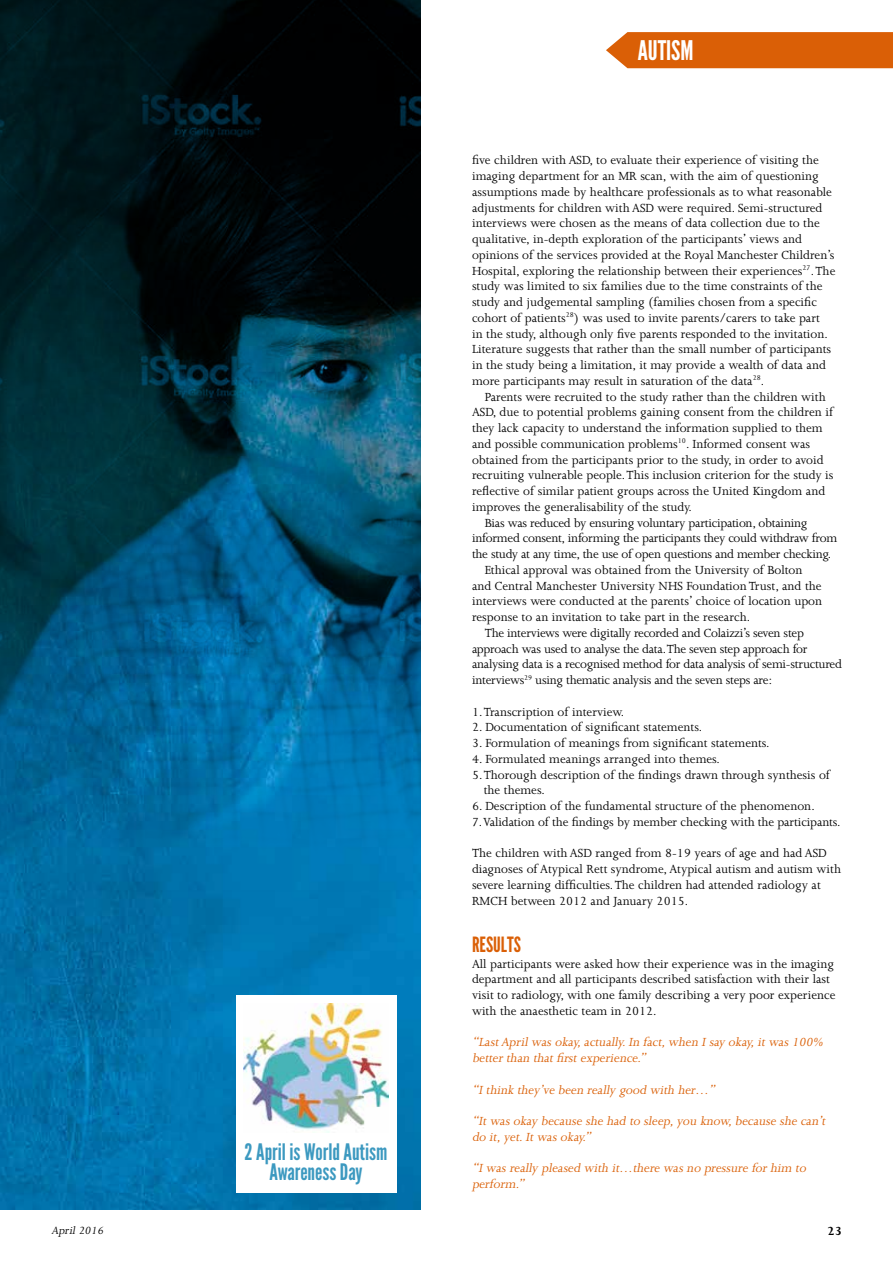
<style>
.page{position:relative;width:893px;height:1263px;background:#fff}
.page>*{position:absolute;margin:0;border:0;box-sizing:border-box;transform-origin:0 0}
.t1{font:27px "League Gothic";color:#fff}
.t2{font:22.65px/19.8px "League Gothic";color:#3c99c0;text-align:center}
.t3{font:21px "League Gothic";color:#da5f06}
.t4{font:13.5px/15.8px "Joanna";color:#000}
.t5{font:13.5px "Joanna";letter-spacing:-.02em;color:#000}
.t6{font:italic 13.5px/15.8px "Joanna";color:#da5f06}
.t7{font:700 13.5px "Joanna";color:#000}
.t8{font:italic 12px "Joanna";color:#000}
</style>
<div class="page">
<img style="left:0;top:891px;width:421px;height:319px">
<img style="left:0;top:0;width:421px;height:891px">
<div style="left:606px;top:32px;width:287px;height:36px;background:#da5f06"></div>
<div style="left:236px;top:995px;width:160px;height:139px;background:#fff"></div>
<img style="left:244px;top:1003px;width:144px;height:130px">
<div style="left:236px;top:1133px;width:160px;height:59px;background:#fff"></div>
<h2 class="t2" style="left:245px;top:1142px;width:144px">2 April is World Autism<br>Awareness Day</h2>
<h1 class="t1" style="left:638px;top:34px;width:57px">AUTISM</h1>
<p class="t4" style="left:472px;top:152px;width:365px">five children with ASD, to evaluate their experience of visiting the imaging department for an MR scan, with the aim of questioning assumptions made by healthcare professionals as to what reasonable adjustments for children with ASD were required. Semi-structured interviews were chosen as the means of data collection due to the qualitative, in-depth exploration of the participants’ views and opinions of the services provided at the Royal Manchester Children’s Hospital, exploring the relationship between their experiences<sup>27</sup>. The study was limited to six families due to the time constraints of the study and judgemental sampling (families chosen from a specific cohort of patients<sup>28</sup>) was used to invite parents/carers to take part<br>in the study, although only five parents responded to the invitation.<br>Literature suggests that rather than the small number of participants in the study being a limitation, it may provide a wealth of data and more participants may result in saturation of the data<sup>28</sup>.</p>
<p class="t4" style="left:485px;top:389px;width:342px">Parents were recruited to the study rather than the children with</p>
<p class="t4" style="left:472px;top:404px;width:363px">ASD, due to potential problems gaining consent from the children if</p>
<p class="t4" style="left:472px;top:420px;width:352px">they lack capacity to understand the information supplied to them</p>
<p class="t4" style="left:472px;top:436px;width:340px">and possible communication problems<sup>10</sup>. Informed consent was</p>
<p class="t4" style="left:472px;top:452px;width:353px">obtained from the participants prior to the study, in order to avoid</p>
<p class="t4" style="left:472px;top:467px;width:363px">recruiting vulnerable people. This inclusion criterion for the study is</p>
<p class="t4" style="left:472px;top:483px;width:355px">reflective of similar patient groups across the United Kingdom and</p>
<p class="t4" style="left:472px;top:499px;width:221px">improves the generalisability of the study.</p>
<p class="t5" style="left:485px;top:515px;width:324px">Bias was reduced by ensuring voluntary participation, obtaining</p>
<p class="t5" style="left:472px;top:531px;width:367px">informed consent, informing the participants they could withdraw from</p>
<p class="t5" style="left:472px;top:547px;width:361px">the study at any time, the use of open questions and member checking.</p>
<p class="t4" style="left:485px;top:562px;width:319px">Ethical approval was obtained from the University of Bolton</p>
<p class="t4" style="left:472px;top:578px;width:351px">and Central Manchester University NHS Foundation Trust, and the</p>
<p class="t4" style="left:472px;top:593px;width:352px">interviews were conducted at the parents’ choice of location upon</p>
<p class="t4" style="left:472px;top:609px;width:280px">response to an invitation to take part in the research.</p>
<p class="t5" style="left:485px;top:626px;width:321px">The interviews were digitally recorded and Colaizzi’s seven step</p>
<p class="t5" style="left:472px;top:641px;width:337px">approach was used to analyse the data. The seven step approach for</p>
<p class="t5" style="left:472px;top:657px;width:371px">analysing data is a recognised method for data analysis of semi-structured</p>
<p class="t5" style="left:472px;top:673px;width:302px">interviews<sup>29</sup> using thematic analysis and the seven steps are:</p>
<p class="t4" style="left:472px;top:704px;width:154px">1. Transcription of interview.</p>
<p class="t4" style="left:472px;top:719px;width:232px">2. Documentation of significant statements.</p>
<p class="t4" style="left:472px;top:735px;width:299px">3. Formulation of meanings from significant statements.</p>
<p class="t4" style="left:472px;top:751px;width:250px">4. Formulated meanings arranged into themes.</p>
<p class="t4" style="left:484px;top:767px;width:348px;text-indent:-12px">5. Thorough description of the findings drawn through synthesis of the themes.</p>
<p class="t4" style="left:472px;top:798px;width:344px">6. Description of the fundamental structure of the phenomenon.</p>
<p class="t4" style="left:472px;top:814px;width:370px">7. Validation of the findings by member checking with the participants.</p>
<p class="t4" style="left:472px;top:845px;width:370px">The children with ASD ranged from 8-19 years of age and had ASD diagnoses of Atypical Rett syndrome, Atypical autism and autism with severe learning difficulties. The children had attended radiology at RMCH between 2012 and January 2015.</p>
<h3 class="t3" style="left:472px;top:932px;width:50px">RESULTS</h3>
<p class="t4" style="left:472px;top:956px;width:365px">All participants were asked how their experience was in the imaging department and all participants described satisfaction with their last visit to radiology, with one family describing a very poor experience with the anaesthetic team in 2012.</p>
<p class="t6" style="left:472px;top:1034px;width:355px">“LastApril was okay,actually.In fact,when I say okay,it was 100% better than that first experience.”</p>
<p class="t6" style="left:472px;top:1082px;width:247px">“I think they’ve been really good with her…”</p>
<p class="t6" style="left:472px;top:1113px;width:357px">“It was okay because she had to sleep,you know,because she can’t do it,yet.It was okay.”</p>
<p class="t6" style="left:472px;top:1160px;width:338px">“I was really pleased with it…there was no pressure for him to perform.”</p>
<p class="t8" style="left:52px;top:1224px;width:56px">April 2016</p>
<p class="t7" style="left:828px;top:1223px;width:16px">23</p>
</div>
